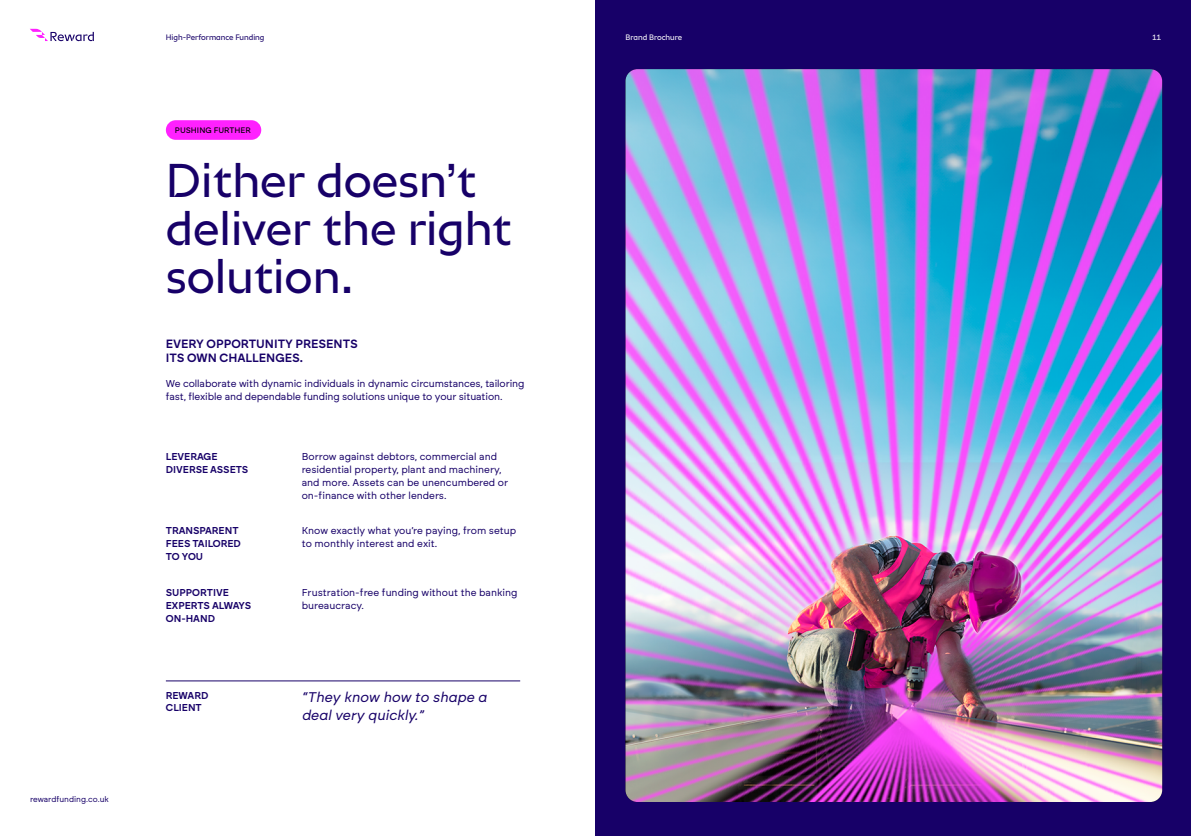
<style>
.page{position:relative;width:1191px;height:836px;background:#fff}
.page>*{position:absolute;margin:0;border:0;box-sizing:border-box;transform-origin:0 0}
.t1{font:48px/48px "F37 Incise";color:#170068}
.t2{font:italic 14px/18px "Brockmann";color:#170068}
.t3{font:600 12px/14px "Brockmann";color:#170068}
.t4{font:10px/13px "Brockmann";color:#170068}
.t5{font:600 10px/13px "Brockmann";color:#170068}
.t6{font:8px "F37 Incise";color:#170068}
.t7{font:8px "Brockmann";color:#170068}
.t8{font:8px "F37 Incise";color:#fff}
.t9{font:500 8px "Brockmann";color:#000}
</style>
<div class="page">
<div style="left:595px;top:0;width:596px;height:836px;background:#170068"></div>
<hr style="left:166px;top:681px;width:354px;height:1px;background:#170068">
<img style="left:625px;top:69px;width:537px;height:733px">
<svg style="left:30px;top:29px;width:64px;height:12px"></svg>
<div style="left:166px;top:120px;width:95px;height:20px;background:#ff21ff;border-radius:10px"></div>
<p class="t7" style="left:30px;top:795px;width:80px">rewardfunding.co.uk</p>
<p class="t6" style="left:166px;top:31px;width:100px">High-Performance Funding</p>
<p class="t8" style="left:625px;top:31px;width:58px">Brand Brochure</p>
<p class="t8" style="left:1152px;top:31px;width:10px">11</p>
<p class="t9" style="left:175px;top:125px;width:77px">PUSHING FURTHER</p>
<h1 class="t1" style="left:166px;top:154px;width:348px">Dither doesn’t deliver the right solution.</h1>
<p class="t3" style="left:166px;top:336px;width:193px">EVERY OPPORTUNITY PRESENTS<br>ITS OWN CHALLENGES.</p>
<p class="t4" style="left:166px;top:377px;width:360px">We collaborate with dynamic individuals in dynamic circumstances, tailoring fast, flexible and dependable funding solutions unique to your situation.</p>
<p class="t5" style="left:166px;top:450px;width:84px">LEVERAGE<br>DIVERSE ASSETS</p>
<p class="t5" style="left:166px;top:524px;width:76px">TRANSPARENT<br>FEES TAILORED<br>TO YOU</p>
<p class="t5" style="left:166px;top:586px;width:87px">SUPPORTIVE<br>EXPERTS ALWAYS<br>ON-HAND</p>
<p class="t5" style="left:166px;top:689px;width:44px;line-height:12px">REWARD<br>CLIENT</p>
<p class="t4" style="left:302px;top:450px;width:208px">Borrow against debtors, commercial and residential property, plant and machinery, and more. Assets can be unencumbered or on-finance with other lenders.</p>
<p class="t4" style="left:302px;top:524px;width:216px">Know exactly what you’re paying, from setup to monthly interest and exit.</p>
<p class="t4" style="left:302px;top:586px;width:217px">Frustration-free funding without the banking bureaucracy.</p>
<h2 class="t2" style="left:302px;top:688px;width:187px">“They know how to shape a deal very quickly.”</h2>
</div>
